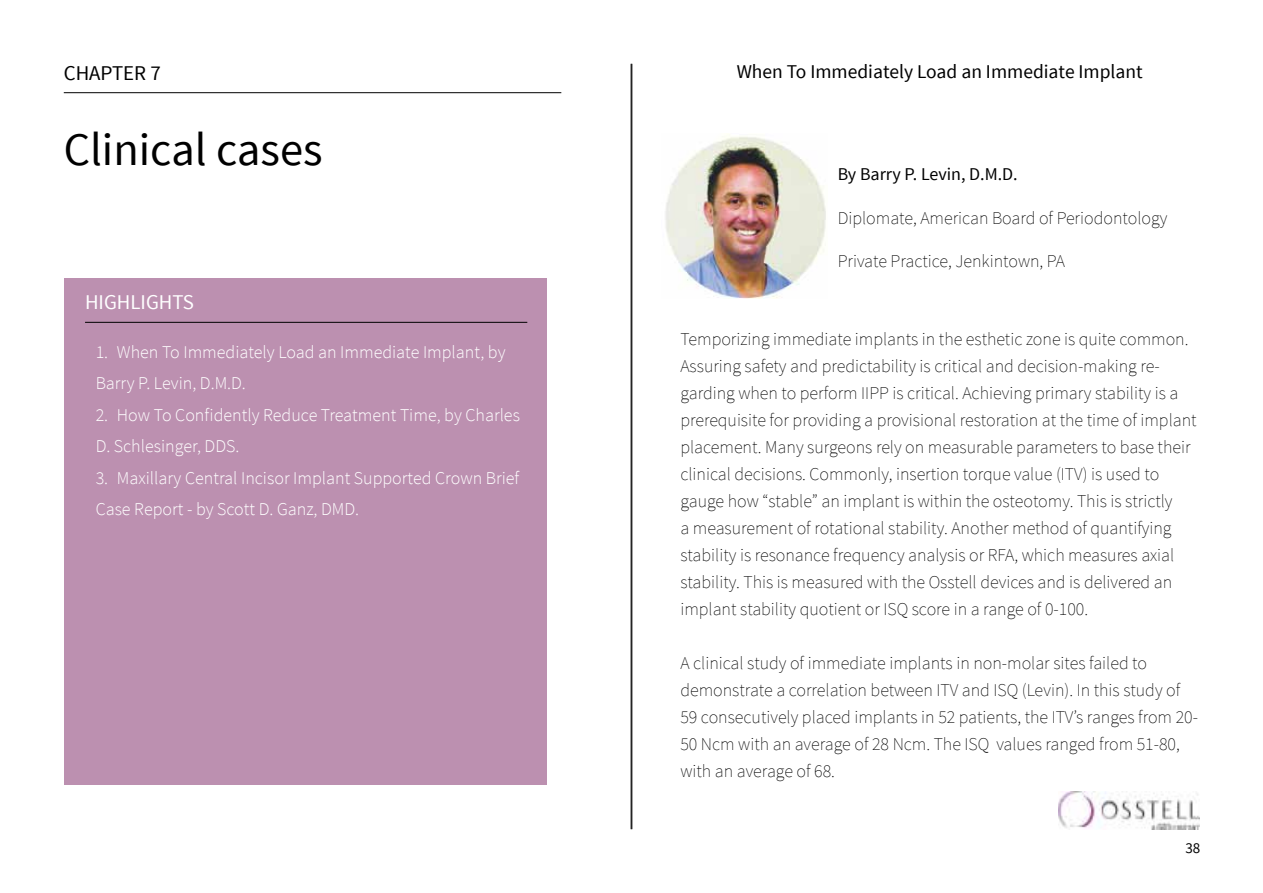
<style>
.page{position:relative;width:1263px;height:893px;background:#fff}
.page>*{position:absolute;margin:0;border:0;box-sizing:border-box;transform-origin:0 0}
.t1{font:46.5px "Source Sans Pro";color:#000}
.t2{font:21px "Source Sans Pro";color:#fff}
.t3{font:21px "Source Sans Pro";color:#000}
.t4{font:19.5px "Source Sans Pro";color:#000}
.t5{font:200 18px/27px "Source Sans Pro";color:#000}
.t6{font:300 18px/31.5px "Source Sans Pro";color:#fff}
.t7{font:18px "Source Sans Pro";color:#000}
.t8{font:15px "Source Sans Pro";color:#000}
</style>
<div class="page">
<div style="left:64px;top:279px;width:482px;height:505px;background:#bc90b0"></div>
<hr style="left:64px;top:92px;width:497px;height:1px;background:#000">
<hr style="left:85px;top:322px;width:442px;height:1px;background:#000">
<hr style="left:631px;top:64px;width:1px;height:765px;background:#000">
<img style="left:1058px;top:792px;width:141px;height:37px">
<img style="left:665px;top:134px;width:161px;height:164px">
<p class="t3" style="left:64px;top:60px;width:99px">CHAPTER 7</p>
<h1 class="t1" style="left:64px;top:120px;width:260px">Clinical cases</h1>
<p class="t2" style="left:85px;top:289px;width:110px">HIGHLIGHTS</p>
<p class="t6" style="left:96px;top:336px;width:411px">1. When To Immediately Load an Immediate Implant, by<br>Barry P. Levin, D.M.D.</p>
<p class="t6" style="left:96px;top:399px;width:426px">2. How To Confidently Reduce Treatment Time, by Charles<br>D. Schlesinger, DDS.</p>
<p class="t6" style="left:96px;top:462px;width:425px">3. Maxillary Central Incisor Implant Supported Crown Brief<br>Case Report - by Scott D. Ganz, DMD.</p>
<p class="t4" style="left:737px;top:60px;width:408px">When To Immediately Load an Immediate Implant</p>
<p class="t7" style="left:838px;top:163px;width:181px">By Barry P. Levin, D.M.D.</p>
<p class="t5" style="left:838px;top:204px;width:331px">Diplomate, American Board of Periodontology</p>
<p class="t5" style="left:838px;top:247px;width:229px">Private Practice, Jenkintown, PA</p>
<p class="t5" style="left:680px;top:326px;width:518px">Temporizing immediate implants in the esthetic zone is quite common.<br>Assuring safety and predictability is critical and decision-making re&shy;garding when to perform IIPP is critical. Achieving primary stability is a prerequisite for providing a provisional restoration at the time of implant placement. Many surgeons rely on measurable parameters to base their clinical decisions. Commonly, insertion torque value (ITV) is used to gauge how “stable” an implant is within the osteotomy. This is strictly<br>a measurement of rotational stability. Another method of quantifying stability is resonance frequency analysis or RFA, which measures axial stability. This is measured with the Osstell devices and is delivered an implant stability quotient or ISQ score in a range of 0-100.</p>
<p class="t5" style="left:680px;top:650px;width:519px">A clinical study of immediate implants in non-molar sites failed to demonstrate a correlation between ITV and ISQ (Levin). In this study of 59 consecutively placed implants in 52 patients, the ITV’s ranges from 20- 50 Ncm with an average of 28 Ncm. The ISQ values ranged from 51-80, with an average of 68.</p>
<p class="t8" style="left:1185px;top:839px;width:16px">38</p>
</div>
